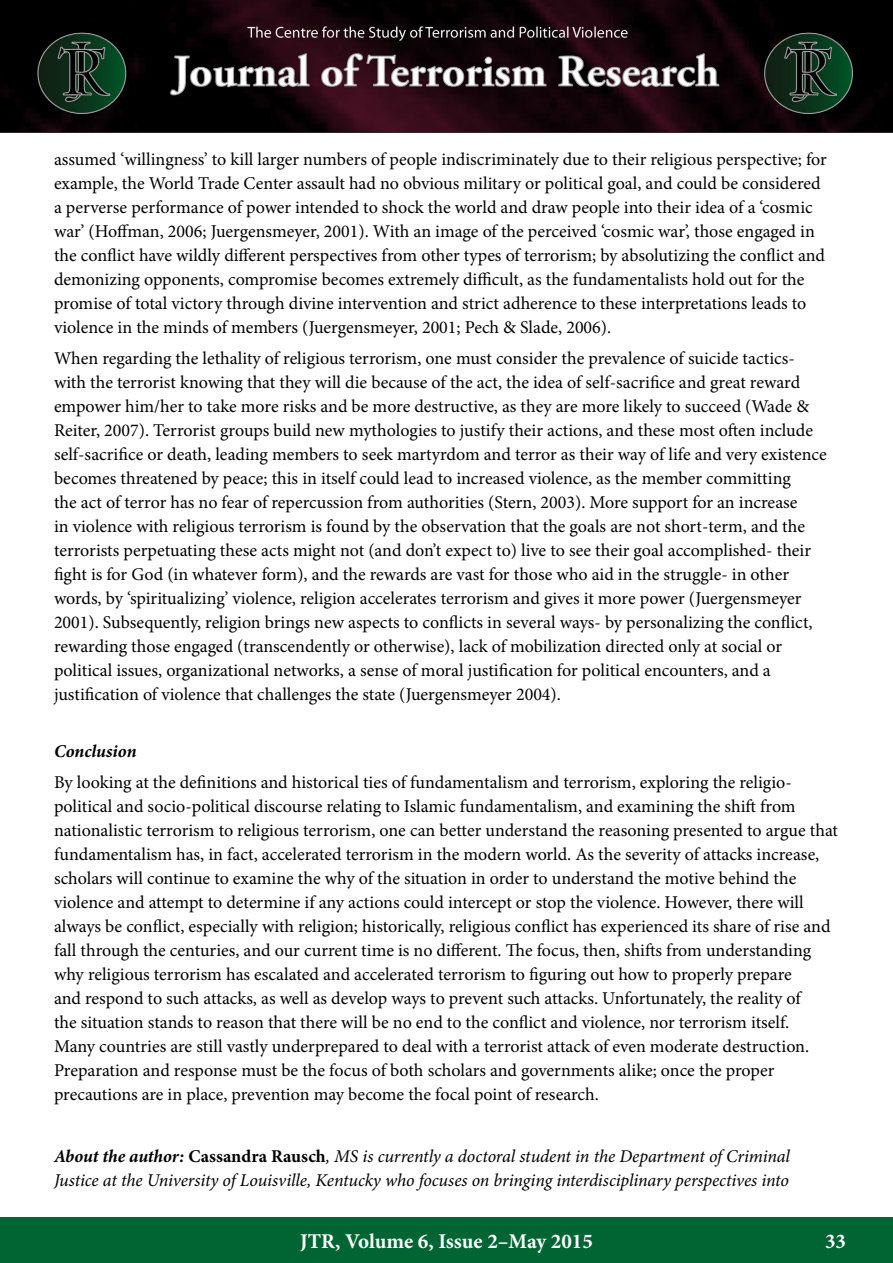
<style>
.page{position:relative;width:893px;height:1263px;background:#fff}
.page>*{position:absolute;margin:0;border:0;box-sizing:border-box;transform-origin:0 0}
.t1{font:700 21px "Minion Pro";color:#fff}
.t2{font:18px/24px "Minion Pro";color:#000}
.t3{font:italic 18px/24px "Minion Pro";letter-spacing:-.01em;color:#000}
.t4{font:italic 700 18px "Minion Pro";letter-spacing:-.005em;color:#000}
.s1{font-weight:700}
.s2{font-weight:700;font-style:normal}
</style>
<div class="page">
<div style="left:0;top:1217px;width:893px;height:46px;background:#006533"></div>
<img style="left:0;top:0;width:893px;height:133px">
<p class="t2" style="left:54px;top:147px;width:774px">assumed ‘willingness’ to kill larger numbers of people indiscriminately due to their religious perspective; for example, the World Trade Center assault had no obvious military or political goal, and could be considered a perverse performance of power intended to shock the world and draw people into their idea of a ‘cosmic war’ (Hoffman, 2006; Juergensmeyer, 2001). With an image of the perceived ‘cosmic war’, those engaged in the conflict have wildly different perspectives from other types of terrorism; by absolutizing the conflict and demonizing opponents, compromise becomes extremely difficult, as the fundamentalists hold out for the promise of total victory through divine intervention and strict adherence to these interpretations leads to violence in the minds of members (Juergensmeyer, 2001; Pech &amp; Slade, 2006).</p>
<p class="t2" style="left:54px;top:346px;width:774px">When regarding the lethality of religious terrorism, one must consider the prevalence of suicide tactics&shy;with the terrorist knowing that they will die because of the act, the idea of self-sacrifice and great reward empower him/her to take more risks and be more destructive, as they are more likely to succeed (Wade &amp; Reiter, 2007). Terrorist groups build new mythologies to justify their actions, and these most often include self-sacrifice or death, leading members to seek martyrdom and terror as their way of life and very existence becomes threatened by peace; this in itself could lead to increased violence, as the member committing<br>the act of terror has no fear of repercussion from authorities (Stern, 2003). More support for an increase<br>in violence with religious terrorism is found by the observation that the goals are not short-term, and the terrorists perpetuating these acts might not (and don’t expect to) live to see their goal accomplished- their fight is for God (in whatever form), and the rewards are vast for those who aid in the struggle- in other words, by ‘spiritualizing’ violence, religion accelerates terrorism and gives it more power (Juergensmeyer 2001). Subsequently, religion brings new aspects to conflicts in several ways- by personalizing the conflict, rewarding those engaged (transcendently or otherwise), lack of mobilization directed only at social or political issues, organizational networks, a sense of moral justification for political encounters, and a justification of violence that challenges the state (Juergensmeyer 2004).</p>
<p class="t4" style="left:54px;top:739px;width:84px">Conclusion</p>
<p class="t2" style="left:54px;top:770px;width:785px">By looking at the definitions and historical ties of fundamentalism and terrorism, exploring the religio&shy;political and socio-political discourse relating to Islamic fundamentalism, and examining the shift from nationalistic terrorism to religious terrorism, one can better understand the reasoning presented to argue that fundamentalism has, in fact, accelerated terrorism in the modern world. As the severity of attacks increase, scholars will continue to examine the why of the situation in order to understand the motive behind the violence and attempt to determine if any actions could intercept or stop the violence. However, there will always be conflict, especially with religion; historically, religious conflict has experienced its share of rise and fall through the centuries, and our current time is no different. The focus, then, shifts from understanding why religious terrorism has escalated and accelerated terrorism to figuring out how to properly prepare<br>and respond to such attacks, as well as develop ways to prevent such attacks. Unfortunately, the reality of<br>the situation stands to reason that there will be no end to the conflict and violence, nor terrorism itself.<br>Many countries are still vastly underprepared to deal with a terrorist attack of even moderate destruction.<br>Preparation and response must be the focus of both scholars and governments alike; once the proper precautions are in place, prevention may become the focal point of research.</p>
<p class="t3" style="left:54px;top:1144px;width:737px"><span class="s1">About the author:</span> <span class="s2">Cassandra Rausch</span>, MS is currently a doctoral student in the Department of Criminal<br>Justice at the University of Louisville, Kentucky who focuses on bringing interdisciplinary perspectives into</p>
<p class="t1" style="left:300px;top:1226px;width:294px">JTR, Volume 6, Issue 2–May 2015</p>
<p class="t1" style="left:825px;top:1226px;width:22px">33</p>
</div>
